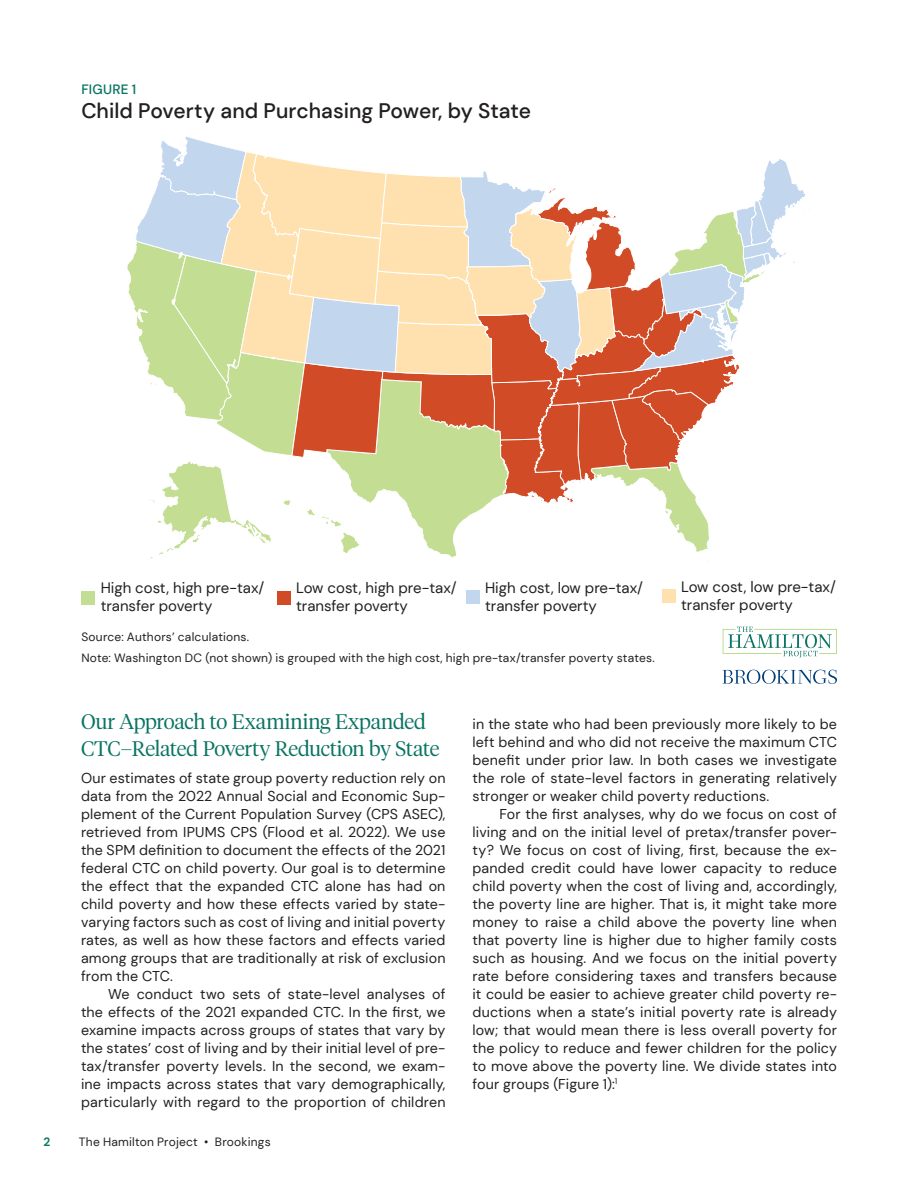
<style>
.page{position:relative;width:918px;height:1188px;background:#fff}
.page>*{position:absolute;margin:0;border:0;box-sizing:border-box;transform-origin:0 0}
.t1{font:300 21px/27px "Tiempos Headline";letter-spacing:-.01em;color:#0a7463}
.t2{font:500 21px "DM Sans";color:#231f20}
.t3{font:15px/18px "DM Sans";color:#231f20}
.t4{font:14.25px/18px "DM Sans";letter-spacing:.01em;color:#231f20;text-align:justify}
.t5{font:500 13.5px "DM Sans";letter-spacing:.02em;color:#0a7463}
.t6{font:12px/21.1px "DM Sans";letter-spacing:.02em;color:#231f20}
.t7{font:700 12px "DM Sans";color:#0a7463}
</style>
<div class="page">
<svg style="left:127px;top:137px;width:679px;height:426px"></svg>
<div style="left:81px;top:591px;width:14px;height:13px;background:#c3de93"></div>
<div style="left:277px;top:591px;width:13px;height:13px;background:#d14b27"></div>
<div style="left:466px;top:591px;width:13px;height:13px;background:#c2d6ee"></div>
<div style="left:662px;top:589px;width:13px;height:13px;background:#fee1af"></div>
<svg style="left:723px;top:670px;width:114px;height:14px"></svg>
<svg style="left:723px;top:627px;width:114px;height:31px"></svg>
<p class="t5" style="left:81px;top:81px;width:56px">Figure 1</p>
<h1 class="t2" style="left:81px;top:98px;width:451px">Child Poverty and Purchasing Power, by State</h1>
<p class="t3" style="left:101px;top:579px;width:165px">High cost, high pre-tax/ transfer poverty</p>
<p class="t3" style="left:296px;top:579px;width:162px">Low cost, high pre-tax/ transfer poverty</p>
<p class="t3" style="left:485px;top:579px;width:159px">High cost, low pre-tax/ transfer poverty</p>
<p class="t3" style="left:681px;top:577px;width:156px">Low cost, low pre-tax/ transfer poverty</p>
<p class="t6" style="left:81px;top:626px;width:575px">Source: Authors’ calculations.<br>Note: Washington DC (not shown) is grouped with the high cost, high pre-tax/transfer poverty states.</p>
<h1 class="t1" style="left:81px;top:707px;width:360px">Our Approach to Examining Expanded<br>CTC–Related Poverty Reduction by State</h1>
<p class="t4" style="left:81px;top:769px;width:366px">Our estimates of state group poverty reduction rely on data from the 2022 Annual Social and Economic Sup&shy;plement of the Current Population Survey (CPS ASEC), retrieved from IPUMS CPS (Flood et al. 2022). We use the SPM definition to document the effects of the 2021 federal CTC on child poverty. Our goal is to determine the effect that the expanded CTC alone has had on child poverty and how these effects varied by state&shy;varying factors such as cost of living and initial poverty rates, as well as how these factors and effects varied among groups that are traditionally at risk of exclusion from the CTC.</p>
<p class="t4" style="left:81px;top:985px;width:366px;text-indent:27px">We conduct two sets of state-level analyses of the effects of the 2021 expanded CTC. In the first, we examine impacts across groups of states that vary by the states’ cost of living and by their initial level of pre&shy;tax/transfer poverty levels. In the second, we exam&shy;ine impacts across states that vary demographically, particularly with regard to the proportion of children</p>
<p class="t7" style="left:44px;top:1134px;width:8px">2</p>
<p class="t6" style="left:79px;top:1131px;width:193px">The Hamilton Project • Brookings</p>
<p class="t4" style="left:473px;top:715px;width:366px">in the state who had been previously more likely to be left behind and who did not receive the maximum CTC benefit under prior law. In both cases we investigate the role of state-level factors in generating relatively stronger or weaker child poverty reductions.</p>
<p class="t4" style="left:473px;top:805px;width:366px;text-indent:27px">For the first analyses, why do we focus on cost of living and on the initial level of pretax/transfer pover&shy;ty? We focus on cost of living, first, because the ex&shy;panded credit could have lower capacity to reduce child poverty when the cost of living and, accordingly, the poverty line are higher. That is, it might take more money to raise a child above the poverty line when that poverty line is higher due to higher family costs such as housing. And we focus on the initial poverty rate before considering taxes and transfers because it could be easier to achieve greater child poverty re&shy;ductions when a state’s initial poverty rate is already low; that would mean there is less overall poverty for the policy to reduce and fewer children for the policy to move above the poverty line. We divide states into four groups (Figure 1):<sup>1</sup></p>
</div>
